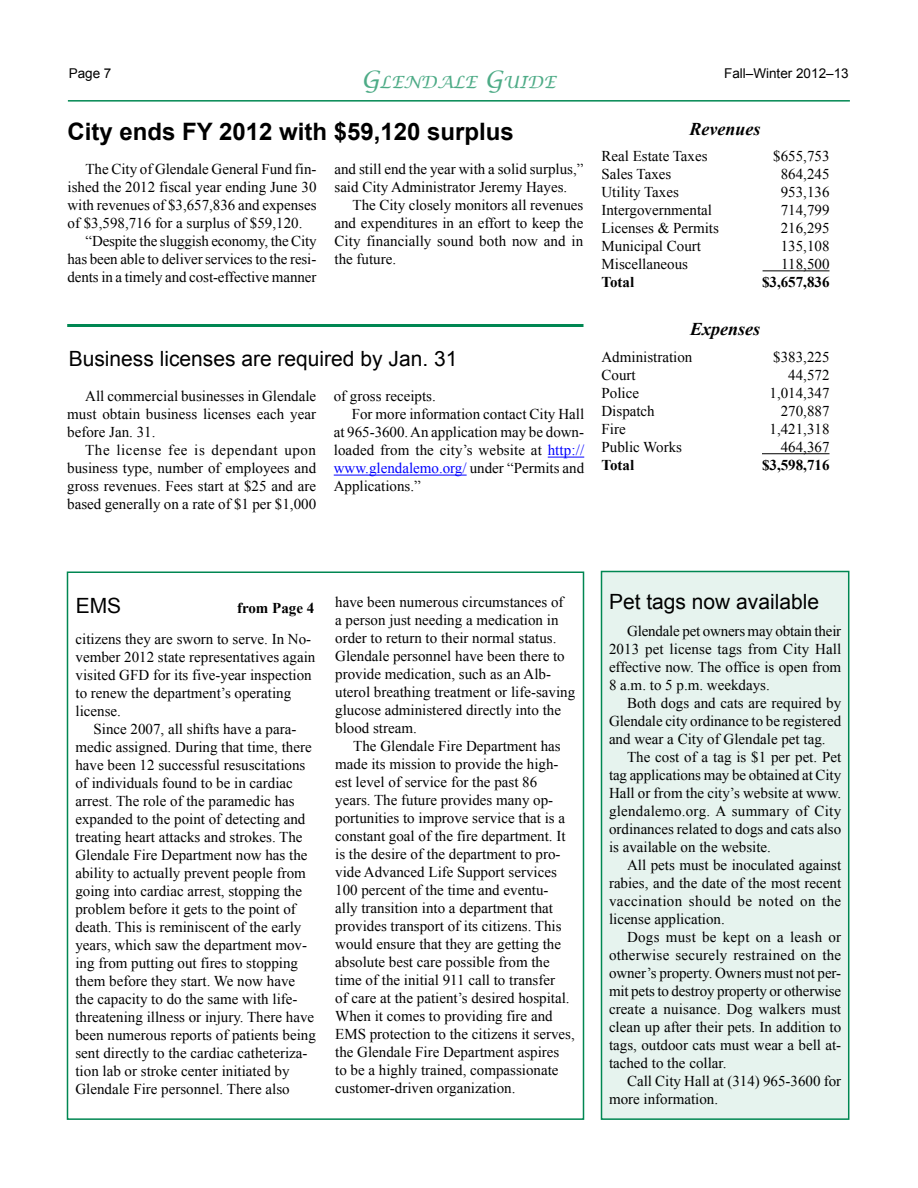
<style>
.page{position:relative;width:918px;height:1188px;background:#fff}
.page>*{position:absolute;margin:0;border:0;box-sizing:border-box;transform-origin:0 0}
.t1{font:700 24px "Arial";color:#000}
.t2{font:21px "Arial";color:#000}
.t3{font:italic 700 18px "Times New Roman";color:#000}
.t4{font:italic 16.8px "Lucida Calligraphy";color:#4dab86}
.t5{font:15px/18px "Times New Roman";color:#000;text-align:justify}
.t6{font:700 15px "Times New Roman";color:#000}
.t7{font:15px "Times New Roman";color:#00f}
.t8{font:13.5px "Arial";color:#000}
.s1{font-size:24px}
.s2{color:#00f}
.s3{color:#000}
</style>
<div class="page">
<hr style="left:68px;top:100px;width:782px;height:2px;background:#008752">
<div style="left:601px;top:571px;width:248px;height:549px;background:#e6f3ee;border:2px solid #008752"></div>
<div style="left:67px;top:572px;width:517px;height:548px;border:2px solid #008752"></div>
<hr style="left:548px;top:457px;width:36px;height:1px;background:#00f">
<hr style="left:334px;top:475px;width:133px;height:1px;background:#00f">
<hr style="left:763px;top:270px;width:67px;height:1px;background:#000">
<hr style="left:762px;top:453px;width:68px;height:1px;background:#000">
<hr style="left:67px;top:324px;width:517px;height:3px;background:#008752">
<p class="t8" style="left:69px;top:64px;width:44px">Page 7</p>
<p class="t8" style="left:724px;top:64px;width:126px">Fall–Winter 2012–13</p>
<p class="t4" style="left:362px;top:72px;width:196px"><span class="s1">G</span>LENDALE <span class="s1">G</span>UIDE</p>
<h1 class="t1" style="left:68px;top:116px;width:448px">City ends FY 2012 with $59,120 surplus</h1>
<p class="t5" style="left:334px;top:160px;width:251px">and still end the year with a solid surplus,” said City Administrator Jeremy Hayes.</p>
<p class="t5" style="left:334px;top:196px;width:250px;text-indent:18px">The City closely monitors all revenues and expenditures in an effort to keep the City financially sound both now and in the future.</p>
<p class="t5" style="left:86px;top:160px;width:232px">The City of Glendale General Fund fin-</p>
<p class="t5" style="left:68px;top:178px;width:251px">ished the 2012 fiscal year ending June 30</p>
<p class="t5" style="left:68px;top:196px;width:251px">with revenues of $3,657,836 and expenses</p>
<p class="t5" style="left:68px;top:214px;width:236px">of $3,598,716 for a surplus of $59,120.</p>
<p class="t5" style="left:86px;top:232px;width:233px">“Despite the sluggish economy, the City</p>
<p class="t5" style="left:68px;top:250px;width:251px">has been able to deliver services to the resi-</p>
<p class="t5" style="left:68px;top:268px;width:250px">dents in a timely and cost-effective manner</p>
<h2 class="t2" style="left:69px;top:345px;width:390px">Business licenses are required by Jan. 31</h2>
<p class="t5" style="left:67px;top:387px;width:251px;text-indent:18px">All commercial businesses in Glendale must obtain business licenses each year before Jan. 31.</p>
<p class="t5" style="left:67px;top:441px;width:251px;text-indent:18px">The license fee is dependant upon business type, number of employees and gross revenues. Fees start at $25 and are based generally on a rate of $1 per $1,000</p>
<p class="t5" style="left:334px;top:387px;width:104px">of gross receipts.</p>
<p class="t5" style="left:352px;top:405px;width:234px">For more information contact City Hall</p>
<p class="t5" style="left:334px;top:423px;width:252px">at 965-3600. An application may be down-</p>
<p class="t5" style="left:334px;top:441px;width:252px">loaded from the city’s website at <span class="s2">http://</span></p>
<p class="t7" style="left:334px;top:458px;width:252px">www.glendalemo.org/ <span class="s3">under “Permits and</span></p>
<p class="t5" style="left:334px;top:477px;width:89px">Applications.”</p>
<p class="t3" style="left:690px;top:116px;width:72px">Revenues</p>
<p class="t5" style="left:602px;top:147px;width:108px">Real Estate Taxes</p>
<p class="t5" style="left:773px;top:147px;width:58px">$655,753</p>
<p class="t5" style="left:602px;top:165px;width:71px">Sales Taxes</p>
<p class="t5" style="left:781px;top:165px;width:50px">864,245</p>
<p class="t5" style="left:602px;top:183px;width:79px">Utility Taxes</p>
<p class="t5" style="left:781px;top:183px;width:50px">953,136</p>
<p class="t5" style="left:602px;top:201px;width:112px">Intergovernmental</p>
<p class="t5" style="left:781px;top:201px;width:50px">714,799</p>
<p class="t5" style="left:602px;top:219px;width:119px">Licenses &amp; Permits</p>
<p class="t5" style="left:781px;top:219px;width:50px">216,295</p>
<p class="t5" style="left:602px;top:237px;width:101px">Municipal Court</p>
<p class="t5" style="left:781px;top:237px;width:50px">135,108</p>
<p class="t5" style="left:602px;top:255px;width:88px">Miscellaneous</p>
<p class="t5" style="left:781px;top:255px;width:50px">118,500</p>
<p class="t6" style="left:602px;top:272px;width:34px">Total</p>
<p class="t6" style="left:762px;top:272px;width:69px">$3,657,836</p>
<p class="t3" style="left:690px;top:317px;width:72px">Expenses</p>
<p class="t5" style="left:602px;top:348px;width:92px">Administration</p>
<p class="t5" style="left:773px;top:348px;width:58px">$383,225</p>
<p class="t5" style="left:602px;top:366px;width:36px">Court</p>
<p class="t5" style="left:788px;top:366px;width:43px">44,572</p>
<p class="t5" style="left:602px;top:384px;width:39px">Police</p>
<p class="t5" style="left:770px;top:384px;width:61px">1,014,347</p>
<p class="t5" style="left:602px;top:402px;width:55px">Dispatch</p>
<p class="t5" style="left:781px;top:402px;width:50px">270,887</p>
<p class="t5" style="left:602px;top:420px;width:26px">Fire</p>
<p class="t5" style="left:770px;top:420px;width:61px">1,421,318</p>
<p class="t5" style="left:602px;top:438px;width:82px">Public Works</p>
<p class="t5" style="left:781px;top:438px;width:50px">464,367</p>
<p class="t6" style="left:602px;top:455px;width:34px">Total</p>
<p class="t6" style="left:762px;top:455px;width:69px">$3,598,716</p>
<h2 class="t2" style="left:76px;top:592px;width:47px">EMS</h2>
<p class="t6" style="left:237px;top:597px;width:79px">from Page 4</p>
<p class="t5" style="left:76px;top:630px;width:241px;text-align:left">citizens they are sworn to serve. In No&shy;vember 2012 state representatives again visited GFD for its five-year inspection to renew the department’s operating license.</p>
<p class="t5" style="left:75px;top:720px;width:242px;text-align:left;text-indent:18px">Since 2007, all shifts have a para&shy;medic assigned. During that time, there have been 12 successful resuscitations of individuals found to be in cardiac arrest. The role of the paramedic has expanded to the point of detecting and treating heart attacks and strokes. The Glendale Fire Department now has the ability to actually prevent people from going into cardiac arrest, stopping the problem before it gets to the point of death. This is reminiscent of the early years, which saw the department mov&shy;ing from putting out fires to stopping them before they start. We now have the capacity to do the same with life&shy;threatening illness or injury. There have been numerous reports of patients being sent directly to the cardiac catheteriza&shy;tion lab or stroke center initiated by Glendale Fire personnel. There also</p>
<p class="t5" style="left:335px;top:593px;width:241px;text-align:left">have been numerous circumstances of<br>a person just needing a medication in order to return to their normal status.<br>Glendale personnel have been there to provide medication, such as an Alb&shy;uterol breathing treatment or life-saving glucose administered directly into the blood stream.</p>
<p class="t5" style="left:335px;top:737px;width:241px;text-align:left;text-indent:18px">The Glendale Fire Department has made its mission to provide the high&shy;est level of service for the past 86 years. The future provides many op&shy;portunities to improve service that is a constant goal of the fire department. It is the desire of the department to pro&shy;vide Advanced Life Support services 100 percent of the time and eventu-<br>ally transition into a department that provides transport of its citizens. This would ensure that they are getting the absolute best care possible from the time of the initial 911 call to transfer<br>of care at the patient’s desired hospital.<br>When it comes to providing fire and EMS protection to the citizens it serves, the Glendale Fire Department aspires<br>to be a highly trained, compassionate customer-driven organization.</p>
<h2 class="t2" style="left:609px;top:588px;width:212px">Pet tags now available</h2>
<p class="t5" style="left:609px;top:621px;width:234px;text-indent:18px">Glendale pet owners may obtain their 2013 pet license tags from City Hall effective now. The office is open from 8 a.m. to 5 p.m. weekdays.</p>
<p class="t5" style="left:609px;top:693px;width:234px;text-indent:18px">Both dogs and cats are required by Glendale city ordinance to be registered and wear a City of Glendale pet tag.</p>
<p class="t5" style="left:609px;top:747px;width:234px;text-indent:18px">The cost of a tag is $1 per pet. Pet tag applications may be obtained at City Hall or from the city’s website at www. glendalemo.org. A summary of City ordinances related to dogs and cats also is available on the website.</p>
<p class="t5" style="left:609px;top:855px;width:234px;text-indent:18px">All pets must be inoculated against rabies, and the date of the most recent vaccination should be noted on the license application.</p>
<p class="t5" style="left:609px;top:927px;width:234px;text-indent:18px">Dogs must be kept on a leash or otherwise securely restrained on the owner’s property. Owners must not per&shy;mit pets to destroy property or otherwise create a nuisance. Dog walkers must clean up after their pets. In addition to tags, outdoor cats must wear a bell at&shy;tached to the collar.</p>
<p class="t5" style="left:609px;top:1071px;width:234px;text-indent:18px">Call City Hall at (314) 965-3600 for more information.</p>
</div>
